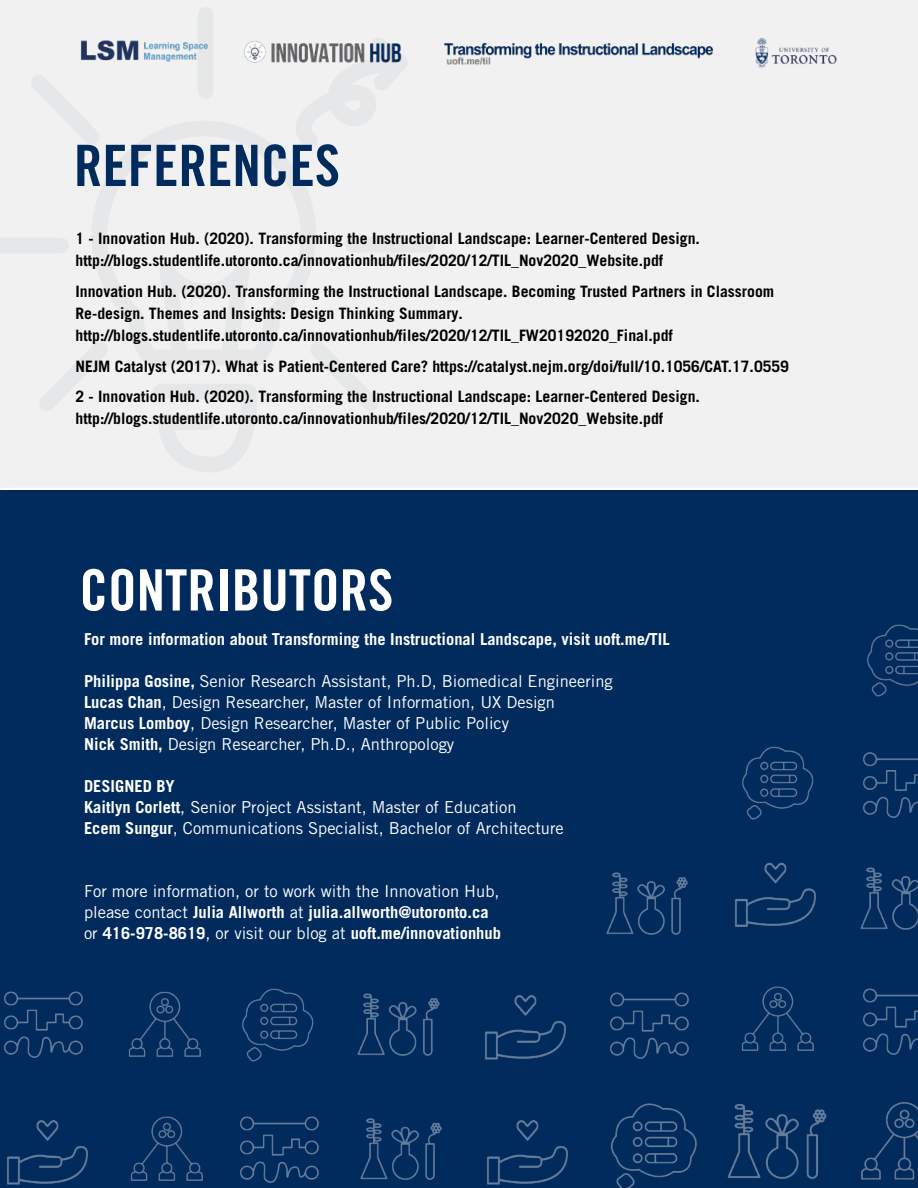
<style>
.page{position:relative;width:918px;height:1188px;background:#fff}
.page>*{position:absolute;margin:0;border:0;box-sizing:border-box;transform-origin:0 0}
.t1{font:57px "Trade Gothic LT Std Bd Cn 20";color:#fff}
.t2{font:57px "Trade Gothic LT Std Bd Cn 20";color:#012a5d}
.t3{font:16.5px/21px "Trade Gothic LT Std";color:#fff}
.t4{font:700 16.5px "Trade Gothic LT Std";color:#fff}
.t5{font:700 15.75px/22px "Trade Gothic LT Std";color:#000}
.s1{font-weight:700}
.s2{font-weight:400}
</style>
<div class="page">
<div style="left:0;top:491px;width:918px;height:697px;background:#012a5d"></div>
<img style="left:4px;top:991px;width:79px;height:67px">
<img style="left:485px;top:995px;width:81px;height:65px">
<img style="left:357px;top:993px;width:83px;height:63px">
<img style="left:242px;top:988px;width:72px;height:74px">
<img style="left:128px;top:991px;width:73px;height:66px">
<img style="left:606px;top:872px;width:82px;height:63px">
<img style="left:610px;top:992px;width:79px;height:67px">
<img style="left:741px;top:986px;width:73px;height:65px">
<img style="left:735px;top:862px;width:81px;height:65px">
<img style="left:742px;top:746px;width:72px;height:74px">
<img style="left:861px;top:1102px;width:57px;height:78px">
<img style="left:611px;top:1103px;width:86px;height:85px">
<img style="left:863px;top:988px;width:55px;height:67px">
<img style="left:863px;top:752px;width:55px;height:66px">
<img style="left:867px;top:624px;width:51px;height:73px">
<img style="left:860px;top:867px;width:58px;height:63px">
<img style="left:7px;top:1120px;width:81px;height:65px">
<img style="left:240px;top:1116px;width:79px;height:67px">
<img style="left:487px;top:1120px;width:81px;height:65px">
<img style="left:360px;top:1118px;width:82px;height:62px">
<img style="left:130px;top:1116px;width:73px;height:65px">
<img style="left:727px;top:1104px;width:100px;height:75px">
<div style="left:0;top:0;width:918px;height:491px;background:#f1f1f2"></div>
<svg style="left:84px;top:0;width:240px;height:404px"></svg>
<svg style="left:145px;top:271px;width:119px;height:209px"></svg>
<svg style="left:264px;top:23px;width:174px;height:133px"></svg>
<div style="left:198px;top:15px;width:15px;height:76px;background:#e6e7e8"></div>
<div style="left:352px;top:237px;width:75px;height:16px;background:#e6e7e8"></div>
<svg style="left:296px;top:327px;width:97px;height:98px"></svg>
<svg style="left:25px;top:327px;width:97px;height:98px"></svg>
<svg style="left:17px;top:61px;width:97px;height:98px"></svg>
<div style="left:0;top:238px;width:61px;height:15px;background:#e6e7e8"></div>
<img style="left:747px;top:30px;width:97px;height:45px">
<img style="left:240px;top:36px;width:164px;height:33px">
<img style="left:80px;top:37px;width:128px;height:31px">
<img style="left:444px;top:42px;width:268px;height:25px">
<p class="t2" style="left:74px;top:131px;width:268px">REFERENCES</p>
<p class="t5" style="left:76px;top:228px;width:626px">1 - Innovation Hub. (2020). Transforming the Instructional Landscape: Learner-Centered Design. http://blogs.studentlife.utoronto.ca/innovationhub/files/2020/12/TIL_Nov2020_Website.pdf</p>
<p class="t5" style="left:76px;top:280px;width:700px">Innovation Hub. (2020). Transforming the Instructional Landscape. Becoming Trusted Partners in Classroom<br>Re-design. Themes and Insights: Design Thinking Summary. http://blogs.studentlife.utoronto.ca/innovationhub/files/2020/12/TIL_FW20192020_Final.pdf</p>
<p class="t5" style="left:76px;top:351px;width:715px;line-height:30px">NEJM Catalyst (2017). What is Patient-Centered Care? https://catalyst.nejm.org/doi/full/10.1056/CAT.17.0559<br>2 - Innovation Hub. (2020). Transforming the Instructional Landscape: Learner-Centered Design.</p>
<p class="t5" style="left:76px;top:407px;width:589px">http://blogs.studentlife.utoronto.ca/innovationhub/files/2020/12/TIL_Nov2020_Website.pdf</p>
<h1 class="t1" style="left:80px;top:556px;width:315px">CONTRIBUTORS</h1>
<p class="t4" style="left:84px;top:629px;width:587px">For more information about Transforming the Instructional Landscape, visit uoft.me/TIL</p>
<p class="t3" style="left:84px;top:671px;width:530px"><span class="s1">Philippa Gosine,</span> Senior Research Assistant, Ph.D, Biomedical Engineering <span class="s1">Lucas Chan</span>, Design Researcher, Master of Information, UX Design<br><span class="s1">Marcus Lomboy</span>, Design Researcher, Master of Public Policy<br><span class="s1">Nick Smith,</span> Design Researcher, Ph.D., Anthropology</p>
<p class="t3" style="left:84px;top:776px;width:481px"><span class="s1">DESIGNED BY<br>Kaitlyn Corlett</span>, Senior Project Assistant, Master of Education<br><span class="s1">Ecem Sungur</span>, Communications Specialist, Bachelor of Architecture</p>
<p class="t3" style="left:84px;top:881px;width:417px">For more information, or to work with the Innovation Hub, please contact <span class="s1">Julia Allworth</span> at <span class="s1">julia.allworth@utoronto.ca</span></p>
<p class="t4" style="left:84px;top:923px;width:419px"><span class="s2">or</span> 416-978-8619<span class="s2">, or visit our blog at</span> uoft.me/innovationhub</p>
</div>
